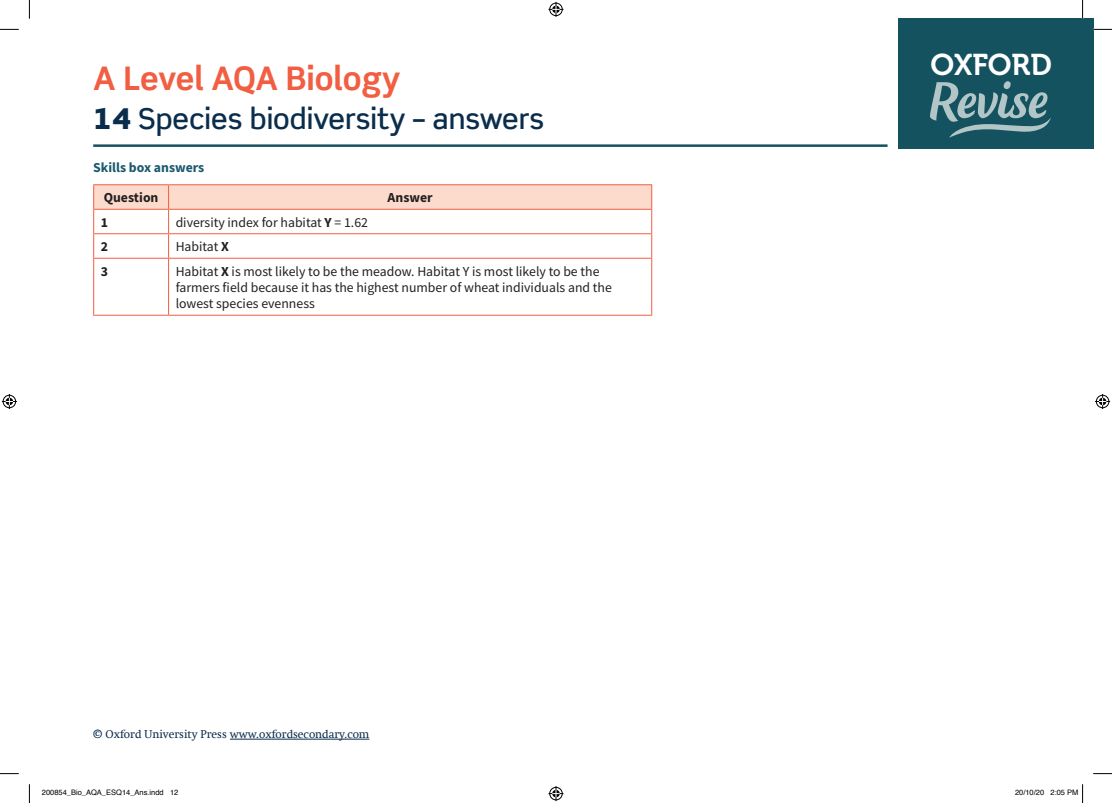
<style>
.page{position:relative;width:1112px;height:803px;background:#fff}
.page>*{position:absolute;margin:0;border:0;box-sizing:border-box;transform-origin:0 0}
.t1{font:700 32.5px "Scene Std";color:#f15e42}
.t2{font:29.88px "Museo 700";color:#fff}
.t3{font:500 28.75px "Scene Std";color:#0b2d4c}
.Answer_text_range_l{font:13.75px/16.2px "Source Sans Pro";color:#231f20}
.Answer_text_range_l-2{font:700 13.75px "Source Sans Pro";color:#231f20}
.Answer_table_text{font:700 13.75px "Source Sans Pro";color:#19596e}
.t4{font:11.25px "OUP2 Swift";color:#0b2d4c}
.t5{font:7.5px "Helvetica";color:#000}
.s1{font-weight:900}
.s2{font-weight:700}
</style>
<div class="page">
<div style="left:897px;top:19px;width:195px;height:130px;background:#155260"></div>
<svg style="left:930px;top:81px;width:120px;height:57px"></svg>
<hr style="left:93px;top:144px;width:794px;height:3px;background:#155260">
<hr style="left:230px;top:739px;width:139px;height:1px;background:#0b2d4c">
<hr style="left:93px;top:258px;width:75px;height:1px;background:#f15e42">
<hr style="left:168px;top:258px;width:484px;height:1px;background:#f15e42">
<hr style="left:168px;top:259px;width:1px;height:56px;background:#f15e42">
<hr style="left:93px;top:259px;width:1px;height:56px;background:#f15e42">
<hr style="left:651px;top:259px;width:1px;height:56px;background:#f15e42">
<hr style="left:93px;top:315px;width:75px;height:1px;background:#f15e42">
<hr style="left:168px;top:315px;width:484px;height:1px;background:#f15e42">
<hr style="left:93px;top:184px;width:75px;height:1px;background:#f15e42">
<hr style="left:168px;top:184px;width:484px;height:1px;background:#f15e42">
<svg style="left:93px;top:185px;width:559px;height:73px"></svg>
<hr style="left:93px;top:209px;width:75px;height:1px;background:#f15e42">
<hr style="left:168px;top:209px;width:484px;height:1px;background:#f15e42">
<svg style="left:0;top:29px;width:19px;height:1px"></svg>
<svg style="left:1092px;top:29px;width:19px;height:1px"></svg>
<svg style="left:0;top:773px;width:19px;height:1px"></svg>
<svg style="left:1093px;top:773px;width:18px;height:1px"></svg>
<svg style="left:29px;top:0;width:1px;height:19px"></svg>
<svg style="left:29px;top:784px;width:1px;height:19px"></svg>
<svg style="left:1081px;top:0;width:2px;height:19px"></svg>
<svg style="left:548px;top:2px;width:15px;height:15px"></svg>
<svg style="left:548px;top:786px;width:15px;height:15px"></svg>
<svg style="left:2px;top:394px;width:15px;height:15px"></svg>
<svg style="left:1095px;top:394px;width:14px;height:15px"></svg>
<svg style="left:1082px;top:784px;width:1px;height:19px"></svg>
<h1 class="t1" style="left:93px;top:58px;width:309px">A Level AQA Biology</h1>
<h3 class="t3" style="left:93px;top:101px;width:452px"><span class="s1">14</span> Species biodiversity – answers</h3>
<p class="Answer_table_text" style="left:93px;top:158px;width:112px">Skills box answers</p>
<p class="Answer_text_range_l-2" style="left:104px;top:188px;width:56px">Question</p>
<p class="Answer_text_range_l-2" style="left:387px;top:188px;width:46px">Answer</p>
<p class="Answer_text_range_l-2" style="left:101px;top:213px;width:9px">1</p>
<p class="Answer_text_range_l" style="left:176px;top:214px;width:194px">diversity index for habitat <span class="s2">Y</span> = 1.62</p>
<p class="Answer_text_range_l-2" style="left:101px;top:237px;width:9px">2</p>
<p class="Answer_text_range_l" style="left:176px;top:238px;width:55px">Habitat <span class="s2">X</span></p>
<p class="Answer_text_range_l-2" style="left:101px;top:262px;width:9px">3</p>
<p class="Answer_text_range_l" style="left:176px;top:263px;width:437px">Habitat <span class="s2">X</span> is most likely to be the meadow. Habitat Y is most likely to be the farmers field because it has the highest number of wheat individuals and the lowest species evenness</p>
<p class="t4" style="left:93px;top:728px;width:278px">© Oxford University Press www.oxfordsecondary.com</p>
<h2 class="t2" style="left:930px;top:48px;width:123px">OXFORD</h2>
<p class="t5" style="left:42px;top:787px;width:138px">200854_Bio_AQA_ESQ14_Ans.indd 12</p>
<p class="t5" style="left:1014px;top:787px;width:65px">20/10/20 2:05 PM</p>
</div>
